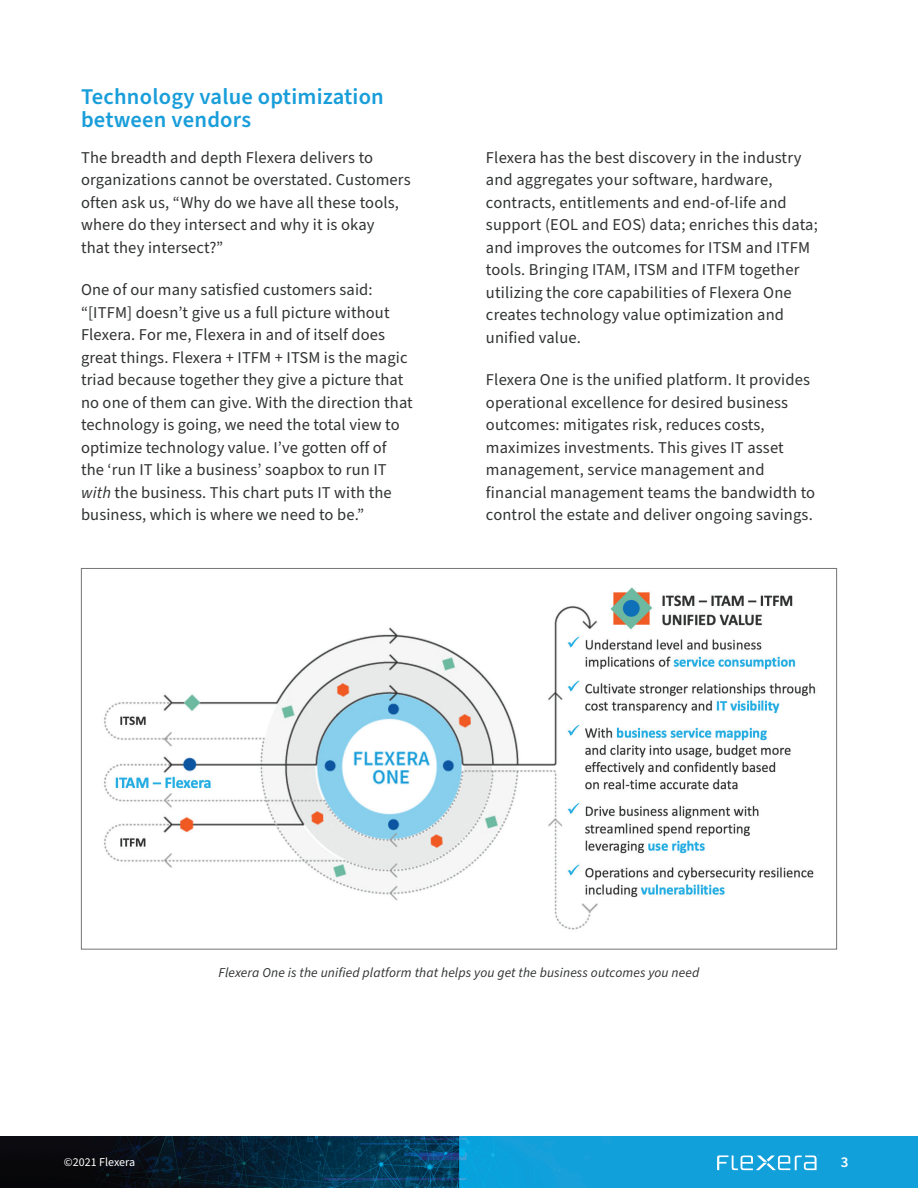
<style>
.page{position:relative;width:918px;height:1188px;background:#fff}
.page>*{position:absolute;margin:0;border:0;box-sizing:border-box;transform-origin:0 0}
.t1{font:600 22.5px/22.5px "Source Sans Pro";letter-spacing:.01em;color:#199eda}
.t2{font:16.5px/22.5px "Source Sans Pro";letter-spacing:.01em;color:#313232}
.t3{font:600 15px "Source Sans Pro";color:#fff}
.t4{font:italic 13.5px "Source Sans Pro";letter-spacing:.01em;color:#313232}
.t5{font:12px "Source Sans Pro";color:#fff}
.s1{font-style:italic}
</style>
<div class="page">
<img style="left:104px;top:587px;width:712px;height:343px">
<img style="left:0;top:1137px;width:918px;height:51px">
<svg style="left:717px;top:1155px;width:102px;height:15px"></svg>
<h1 class="t1" style="left:81px;top:86px;width:304px">Technology value optimization between vendors</h1>
<p class="t2" style="left:81px;top:146px;width:331px">The breadth and depth Flexera delivers to organizations cannot be overstated. Customers often ask us, “Why do we have all these tools, where do they intersect and why it is okay<br>that they intersect?”</p>
<p class="t2" style="left:81px;top:279px;width:333px">One of our many satisfied customers said: “[ITFM] doesn’t give us a full picture without Flexera. For me, Flexera in and of itself does great things. Flexera + ITFM + ITSM is the magic triad because together they give a picture that no one of them can give. With the direction that technology is going, we need the total view to optimize technology value. I’ve gotten off of the ‘run IT like a business’ soapbox to run IT <span class="s1">with</span> the business. This chart puts IT with the business, which is where we need to be.”</p>
<p class="t2" style="left:486px;top:146px;width:333px">Flexera has the best discovery in the industry and aggregates your software, hardware, contracts, entitlements and end-of-life and support (EOL and EOS) data; enriches this data; and improves the outcomes for ITSM and ITFM tools. Bringing ITAM, ITSM and ITFM together utilizing the core capabilities of Flexera One creates technology value optimization and unified value.</p>
<p class="t2" style="left:486px;top:369px;width:331px">Flexera One is the unified platform. It provides operational excellence for desired business outcomes: mitigates risk, reduces costs, maximizes investments. This gives IT asset management, service management and financial management teams the bandwidth to control the estate and deliver ongoing savings.</p>
<p class="t4" style="left:219px;top:963px;width:482px">Flexera One is the unified platform that helps you get the business outcomes you need</p>
<p class="t5" style="left:64px;top:1154px;width:73px">©2021 Flexera</p>
<p class="t3" style="left:841px;top:1152px;width:9px">3</p>
</div>
